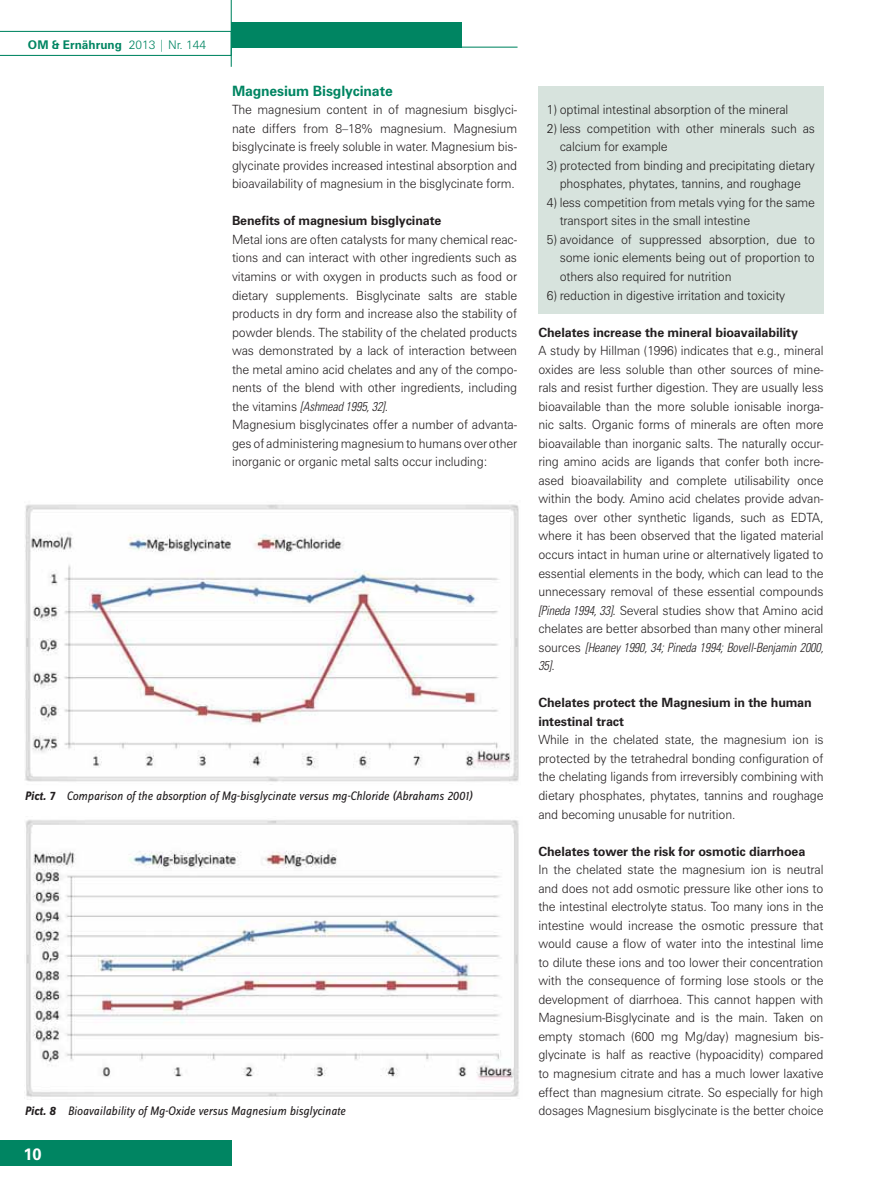
<style>
.page{position:relative;width:893px;height:1190px;background:#fff}
.page>*{position:absolute;margin:0;border:0;box-sizing:border-box;transform-origin:0 0}
.t1{font:700 16.5px "Zurich BT";color:#fff}
.t2{font:700 14.25px "Zurich BT";letter-spacing:-.01em;color:#008562}
.t3{font:300 12.75px/18.6px "Zurich BT";letter-spacing:-.01em;color:#231f20;text-align:justify;scale:.95 1}
.t4{font:700 12.75px/18.6px "Zurich BT";letter-spacing:-.01em;color:#231f20}
.t5{font:italic 12.75px "Zine Sans Dis";color:#231f20;scale:.95 1}
.t6{font:italic 300 condensed 12.75px/18.5px "Univers";letter-spacing:-.01em;color:#231f20;scale:.95 1}
.t7{font:700 12px "Zurich BT";color:#008562}
.s1{font-weight:300}
.s2{font-family:"Zurich BT";font-style:normal;font-stretch:normal}
.s3{font-weight:700}
.s4{font-family:"Univers";font-style:italic;font-stretch:condensed}
</style>
<div class="page">
<svg style="left:0;top:31px;width:231px;height:25px"></svg>
<div style="left:231px;top:22px;width:230px;height:26px;background:#008562"></div>
<hr style="left:231px;top:0;width:1px;height:67px;background:#008562">
<hr style="left:459px;top:47px;width:58px;height:1px;background:#008562">
<div style="left:0;top:1140px;width:232px;height:26px;background:#008562"></div>
<div style="left:538px;top:86px;width:285px;height:228px;background:#d7e3dd"></div>
<img style="left:25px;top:504px;width:494px;height:278px">
<img style="left:25px;top:819px;width:494px;height:278px">
<p class="t7" style="left:28px;top:40px;width:180px">OM &amp; Ernährung <span class="s1">2013 | Nr. 144</span></p>
<p class="t2" style="left:232px;top:85px;width:162px">Magnesium Bisglycinate</p>
<p class="t3" style="left:232px;top:102px;width:301px">The magnesium content in of magnesium bisglyci&shy;nate differs from 8–18% magnesium. Magnesium bisglycinate is freely soluble in water. Magnesium bis&shy;glycinate provides increased intestinal absorption and bioavailability of magnesium in the bisglycinate form.</p>
<p class="t4" style="left:232px;top:213px;width:211px">Benefits of magnesium bisglycinate</p>
<p class="t3" style="left:232px;top:232px;width:301px">Metal ions are often catalysts for many chemical reac&shy;tions and can interact with other ingredients such as vitamins or with oxygen in products such as food or dietary supplements. Bisglycinate salts are stable products in dry form and increase also the stability of powder blends. The stability of the chelated products was demonstrated by a lack of interaction between the metal amino acid chelates and any of the compo&shy;nents of the blend with other ingredients, including</p>
<p class="t6" style="left:232px;top:398px;width:166px"><span class="s2">the vitamins</span> [Ashmead 1995, 32]<span class="s2">.</span></p>
<p class="t3" style="left:232px;top:417px;width:301px">Magnesium bisglycinates offer a number of advanta&shy;ges of administering magnesium to humans over other inorganic or organic metal salts occur including:</p>
<p class="t5" style="left:25px;top:791px;width:472px"><span class="s3">Pict. 7</span> Comparison of the absorption of Mg-bisglycinate versus mg-Chloride (Abrahams 2001)</p>
<p class="t5" style="left:25px;top:1106px;width:339px"><span class="s3">Pict. 8</span> Bioavailability of Mg-Oxide versus Magnesium bisglycinate</p>
<p class="t1" style="left:23px;top:1148px;width:20px">10</p>
<p class="t3" style="left:546px;top:102px;width:255px">1) optimal intestinal absorption of the mineral</p>
<p class="t3" style="left:559px;top:120px;width:270px;text-indent:-13px">2) less competition with other minerals such as calcium for example</p>
<p class="t3" style="left:546px;top:157px;width:283px;text-align:center">3) protected from binding and precipitating dietary phosphates, phytates, tannins, and roughage</p>
<p class="t3" style="left:559px;top:194px;width:270px;text-indent:-13px">4) less competition from metals vying for the same transport sites in the small intestine</p>
<p class="t3" style="left:559px;top:232px;width:270px;text-indent:-13px">5) avoidance of suppressed absorption, due to some ionic elements being out of proportion to others also required for nutrition</p>
<p class="t3" style="left:546px;top:287px;width:252px">6) reduction in digestive irritation and toxicity</p>
<p class="t4" style="left:538px;top:324px;width:261px">Chelates increase the mineral bioavailability</p>
<p class="t3" style="left:538px;top:343px;width:301px">A study by Hillman (1996) indicates that e.g., mineral oxides are less soluble than other sources of mine&shy;rals and resist further digestion. They are usually less bioavailable than the more soluble ionisable inorga&shy;nic salts. Organic forms of minerals are often more bioavailable than inorganic salts. The naturally occur&shy;ring amino acids are ligands that confer both incre&shy;ased bioavailability and complete utilisability once within the body. Amino acid chelates provide advan&shy;tages over other synthetic ligands, such as EDTA, where it has been observed that the ligated material occurs intact in human urine or alternatively ligated to essential elements in the body, which can lead to the unnecessary removal of these essential compounds <span class="s4">[Pineda 1994, 33]</span>. Several studies show that Amino acid chelates are better absorbed than many other mineral</p>
<p class="t6" style="left:538px;top:639px;width:301px"><span class="s2">sources</span> [Heaney 1990, 34; Pineda 1994; Bovell-Benjamin 2000,<br>35]<span class="s2">.</span></p>
<p class="t4" style="left:538px;top:695px;width:275px">Chelates protect the Magnesium in the human intestinal tract</p>
<p class="t3" style="left:538px;top:732px;width:301px">While in the chelated state, the magnesium ion is protected by the tetrahedral bonding configuration of the chelating ligands from irreversibly combining with dietary phosphates, phytates, tannins and roughage and becoming unusable for nutrition.</p>
<p class="t4" style="left:538px;top:843px;width:268px">Chelates tower the risk for osmotic diarrhoea</p>
<p class="t3" style="left:538px;top:862px;width:301px">In the chelated state the magnesium ion is neutral and does not add osmotic pressure like other ions to the intestinal electrolyte status. Too many ions in the intestine would increase the osmotic pressure that would cause a flow of water into the intestinal lime to dilute these ions and too lower their concentration with the consequence of forming lose stools or the development of diarrhoea. This cannot happen with Magnesium-Bisglycinate and is the main. Taken on empty stomach (600 mg Mg/day) magnesium bis&shy;glycinate is half as reactive (hypoacidity) compared to magnesium citrate and has a much lower laxative effect than magnesium citrate. So especially for high dosages Magnesium bisglycinate is the better choice</p>
</div>
